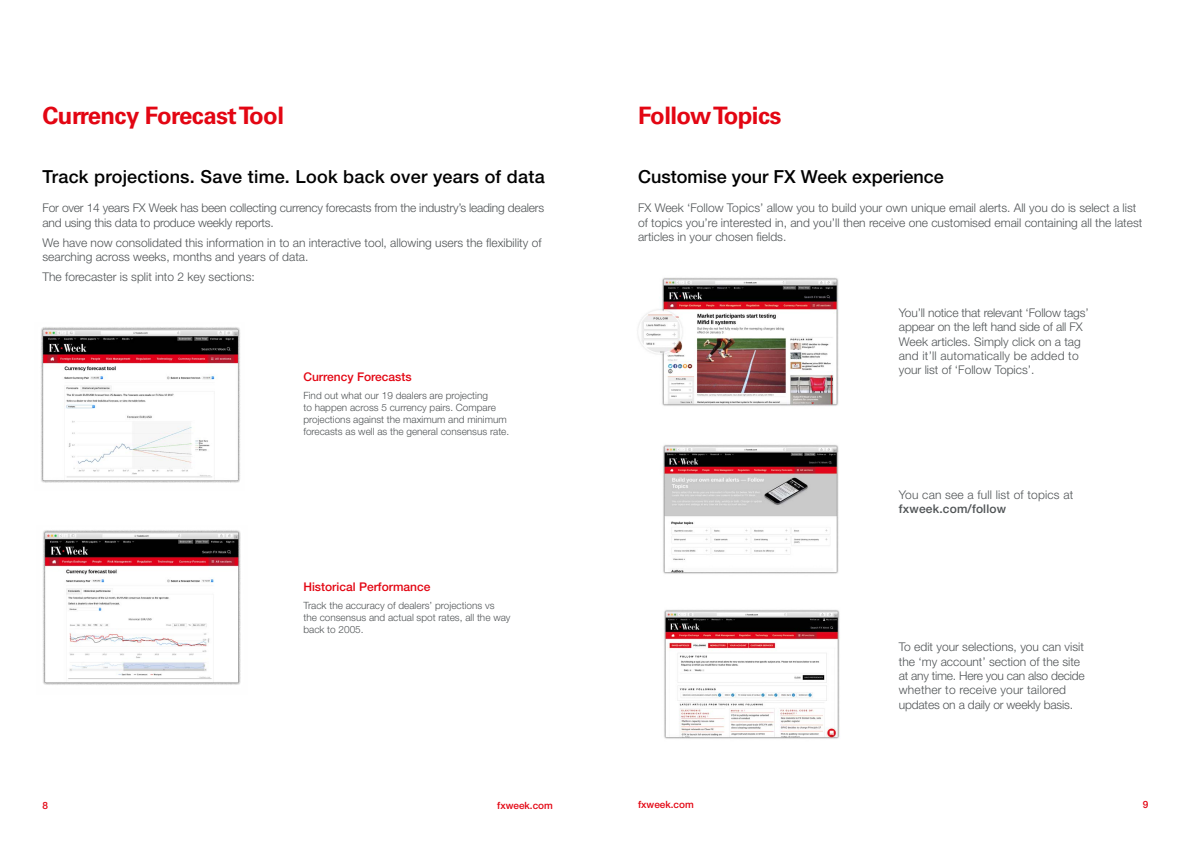
<style>
.page{position:relative;width:1191px;height:842px;background:#fff}
.page>*{position:absolute;margin:0;border:0;box-sizing:border-box;transform-origin:0 0}
.t1{font:700 24px "Univers LT Std";letter-spacing:-.025em;color:#e30613}
.t2{font:500 18px "Helvetica Neue LT Pro";letter-spacing:.015em;color:#000}
.t3{font:300 12px/14.4px "Helvetica Neue LT Pro";color:#505456}
.t4{font:500 12px "Helvetica Neue LT Pro";color:#e30613}
.t5{font:500 12px "Helvetica Neue LT Pro";letter-spacing:.015em;color:#505456}
.t6{font:300 10px/12px "Helvetica Neue LT Pro";color:#505456}
.t7{font:500 10px "Helvetica Neue LT Pro";color:#e30613}
</style>
<div class="page">
<img style="left:41px;top:327px;width:199px;height:156px">
<img style="left:43px;top:530px;width:198px;height:155px">
<img style="left:637px;top:277px;width:202px;height:129px">
<img style="left:662px;top:444px;width:177px;height:130px">
<img style="left:663px;top:609px;width:177px;height:130px">
<h1 class="t1" style="left:43px;top:101px;width:243px">Currency Forecast Tool</h1>
<h1 class="t1" style="left:638px;top:101px;width:145px">Follow Topics</h1>
<h2 class="t2" style="left:43px;top:166px;width:503px">Track projections. Save time. Look back over years of data</h2>
<p class="t3" style="left:43px;top:200px;width:503px">For over 14 years FX Week has been collecting currency forecasts from the industry’s leading dealers and using this data to produce weekly reports.</p>
<p class="t3" style="left:43px;top:235px;width:500px">We have now consolidated this information in to an interactive tool, allowing users the flexibility of searching across weeks, months and years of data.</p>
<p class="t3" style="left:43px;top:269px;width:214px">The forecaster is split into 2 key sections:</p>
<p class="t4" style="left:303px;top:370px;width:110px">Currency Forecasts</p>
<p class="t6" style="left:303px;top:389px;width:207px">Find out what our 19 dealers are projecting<br>to happen across 5 currency pairs. Compare projections against the maximum and minimum forecasts as well as the general consensus rate.</p>
<p class="t4" style="left:303px;top:579px;width:128px">Historical Performance</p>
<p class="t6" style="left:303px;top:599px;width:209px">Track the accuracy of dealers’ projections vs<br>the consensus and actual spot rates, all the way back to 2005.</p>
<h2 class="t2" style="left:638px;top:166px;width:307px">Customise your FX Week experience</h2>
<p class="t3" style="left:638px;top:200px;width:506px">FX Week ‘Follow Topics’ allow you to build your own unique email alerts. All you do is select a list of topics you’re interested in, and you’ll then receive one customised email containing all the latest articles in your chosen fields.</p>
<p class="t3" style="left:899px;top:305px;width:191px">You’ll notice that relevant ‘Follow tags’ appear on the left hand side of all FX Week articles. Simply click on a tag and it’ll automatically be added to your list of ‘Follow Topics’.</p>
<p class="t3" style="left:899px;top:487px;width:176px">You can see a full list of topics at</p>
<p class="t5" style="left:899px;top:502px;width:109px">fxweek.com/follow</p>
<p class="t3" style="left:899px;top:639px;width:187px">To edit your selections, you can visit the ‘my account’ section of the site at any time. Here you can also decide whether to receive your tailored updates on a daily or weekly basis.</p>
<p class="t7" style="left:43px;top:800px;width:7px">8</p>
<p class="t7" style="left:497px;top:800px;width:57px">fxweek.com</p>
<p class="t7" style="left:638px;top:798px;width:57px">fxweek.com</p>
<p class="t7" style="left:1142px;top:798px;width:7px">9</p>
</div>
